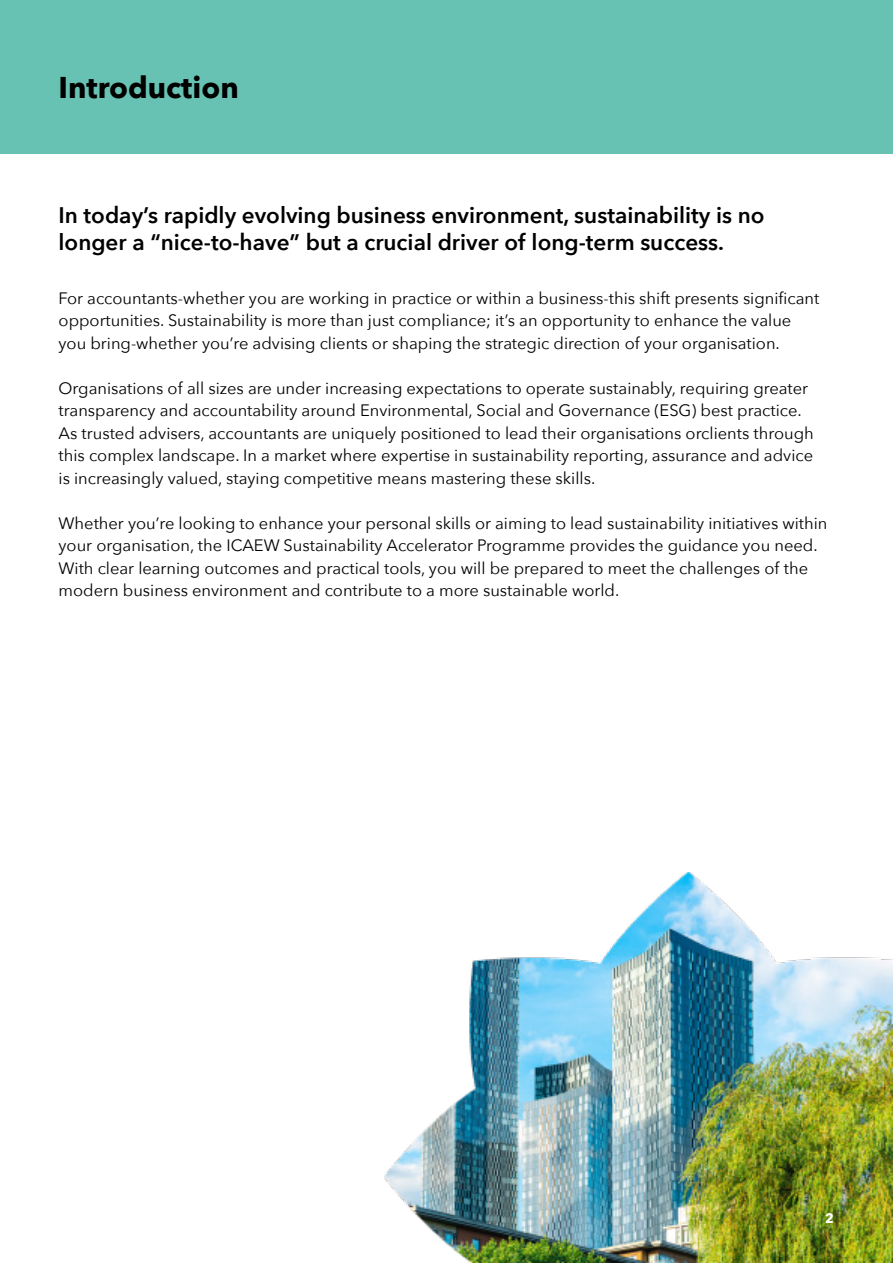
<style>
.page{position:relative;width:893px;height:1263px;background:#fff}
.page>*{position:absolute;margin:0;border:0;box-sizing:border-box;transform-origin:0 0}
.t1{font:700 30px "Avenir Next";color:#000}
.t2{font:600 22.5px/27px "Avenir Next";color:#000}
.t3{font:16.5px/22.5px "Avenir Next";color:#000}
.t4{font:700 13.5px "Avenir Next";color:#fff}
</style>
<div class="page">
<img style="left:384px;top:873px;width:509px;height:390px">
<div style="left:0;top:0;width:893px;height:153px;background:#67c2b3"></div>
<h1 class="t1" style="left:59px;top:62px;width:182px">Introduction</h1>
<h2 class="t2" style="left:59px;top:201px;width:707px">In today’s rapidly evolving business environment, sustainability is no longer a “nice-to-have” but a crucial driver of long-term success.</h2>
<p class="t3" style="left:59px;top:286px;width:762px">For accountants-whether you are working in practice or within a business-this shift presents significant opportunities. Sustainability is more than just compliance; it’s an opportunity to enhance the value you bring-whether you’re advising clients or shaping the strategic direction of your organisation.</p>
<p class="t3" style="left:59px;top:376px;width:757px">Organisations of all sizes are under increasing expectations to operate sustainably, requiring greater transparency and accountability around Environmental, Social and Governance (ESG) best practice.<br>As trusted advisers, accountants are uniquely positioned to lead their organisations orclients through this complex landscape. In a market where expertise in sustainability reporting, assurance and advice is increasingly valued, staying competitive means mastering these skills.</p>
<p class="t3" style="left:59px;top:511px;width:770px">Whether you’re looking to enhance your personal skills or aiming to lead sustainability initiatives within your organisation, the ICAEW Sustainability Accelerator Programme provides the guidance you need.<br>With clear learning outcomes and practical tools, you will be prepared to meet the challenges of the modern business environment and contribute to a more sustainable world.</p>
<p class="t4" style="left:825px;top:1206px;width:10px">2</p>
</div>
